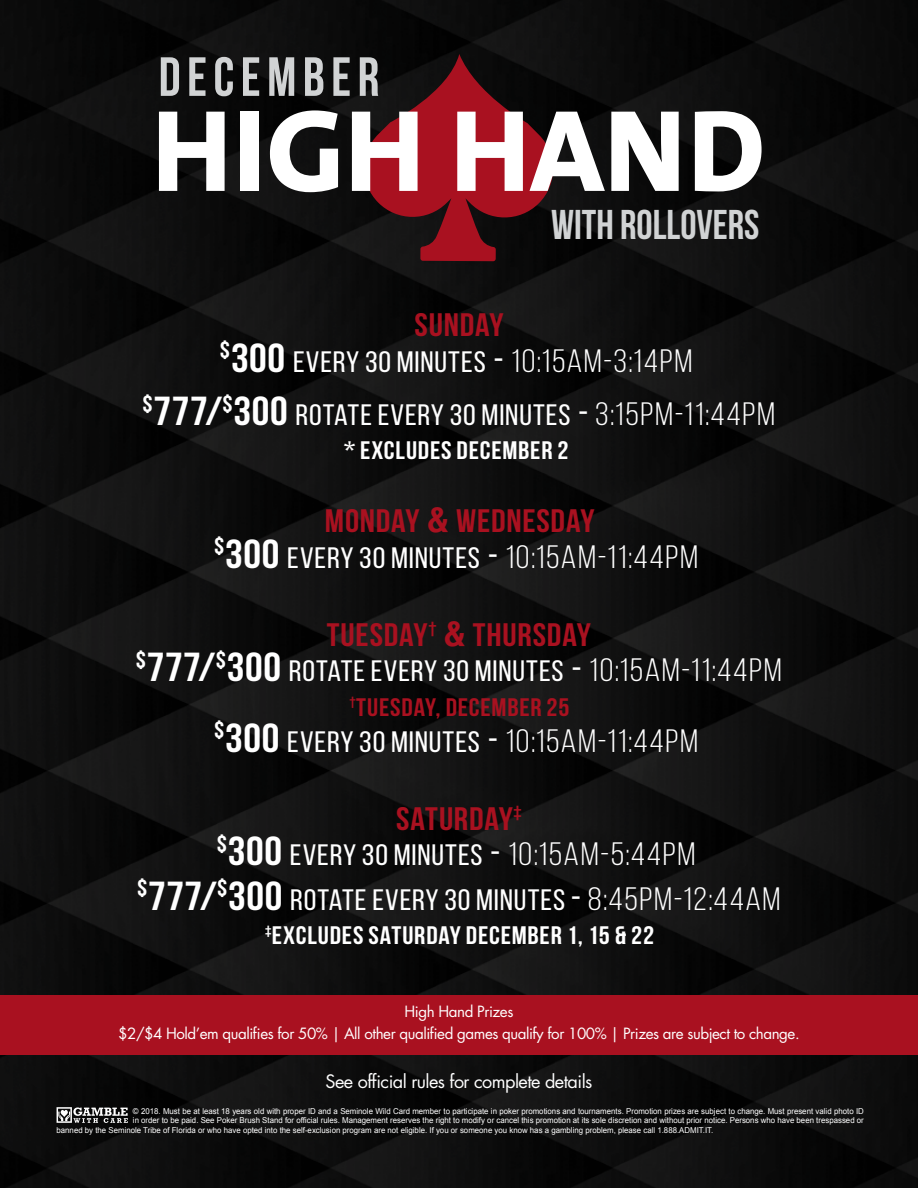
<style>
.page{position:relative;width:918px;height:1188px;background:#fff}
.page>*{position:absolute;margin:0;border:0;box-sizing:border-box;transform-origin:0 0}
.t1{font:800 117.45px "The Sans B8";color:#fff}
.t2{font:700 55.05px "Bebas Neue";letter-spacing:.12em;color:#d1d3d4}
.t3{font:700 41.55px "Bebas Neue";color:#d1d3d4}
.t4{font:700 32.55px "Bebas Neue";letter-spacing:.02em;color:#a91120;scale:1.1 1}
.t5{font:32.4px "Bebas Neue";letter-spacing:.04em;color:#fff;scale:1.1 1}
.t6{font:29.55px/53.6px "Bebas Neue";letter-spacing:.025em;color:#fff;text-align:center;scale:1.1 1}
.t7{font:700 25.35px "Bebas Neue";letter-spacing:.03em;color:#fff;scale:1.1 1}
.t8{font:700 25.35px "Bebas Neue";letter-spacing:.03em;color:#a91120;scale:1.1 1}
.t9{font:18px "Futura Std";letter-spacing:-.03em;color:#fff}
.t10{font:15.15px/22.2px "Futura Std";letter-spacing:-.03em;color:#fff;text-align:center}
.t11{font:8.1px "Arial";color:#fff}
.s1{font-weight:700;font-size:40.5px}
.s2{font-size:35.4px}
.s3{font-size:32.4px}
.s4{font-family:"Helvetica LT Std";font-stretch:condensed}
.s5{font-size:29.55px}
</style>
<div class="page">
<img style="left:0;top:0;width:918px;height:1188px">
<svg style="left:57px;top:1107px;width:71px;height:16px"></svg>
<div style="left:0;top:995px;width:918px;height:59px;background:#a91120"></div>
<svg style="left:359px;top:54px;width:199px;height:207px;background:#5e0f17"></svg>
<h2 class="t2" style="left:159px;top:47px;width:222px">DECEMBER</h2>
<h1 class="t1" style="left:152px;top:88px;width:615px">HIGH HAND</h1>
<h3 class="t3" style="left:551px;top:202px;width:210px">WITH ROLLOVERS</h3>
<h3 class="t4" style="left:415px;top:307px;width:82px">SUNDAY</h3>
<h3 class="t6" style="left:143px;top:335px;width:577px"><sup>$</sup><span class="s1">300</span> EVERY 30 MINUTES <span class="s2">-</span> <span class="s3">10:15AM-3:14PM<br></span><sup>$</sup><span class="s1">777/</span><sup>$</sup><span class="s1">300</span> ROTATE EVERY 30 MINUTES <span class="s2">-</span> <span class="s3">3:15PM-11:44PM</span></h3>
<h3 class="t7" style="left:344px;top:437px;width:205px">* EXCLUDES DECEMBER 2</h3>
<h3 class="t4" style="left:325px;top:503px;width:247px">MONDAY <span class="s4">&amp;</span> WEDNESDAY</h3>
<h3 class="t5" style="left:214px;top:539px;width:442px"><sup>$</sup><span class="s1">300</span> <span class="s5">EVERY 30 MINUTES</span> <span class="s2">-</span> 10:15AM-11:44PM</h3>
<h3 class="t4" style="left:327px;top:617px;width:242px">TUESDAY<sup>†</sup> <span class="s4">&amp;</span> THURSDAY</h3>
<h3 class="t6" style="left:136px;top:644px;width:589px"><sup>$</sup><span class="s1">777/</span><sup>$</sup><span class="s1">300</span> ROTATE EVERY 30 MINUTES <span class="s2">-</span> <span class="s3">10:15AM-11:44PM</span></h3>
<h3 class="t8" style="left:349px;top:693px;width:201px"><sup>†</sup>TUESDAY, DECEMBER 25</h3>
<h3 class="t5" style="left:214px;top:723px;width:442px"><sup>$</sup><span class="s1">300</span> <span class="s5">EVERY 30 MINUTES</span> <span class="s2">-</span> 10:15AM-11:44PM</h3>
<h3 class="t4" style="left:396px;top:800px;width:116px">SATURDAY<sup>‡</sup></h3>
<h3 class="t6" style="left:137px;top:832px;width:586px;line-height:44.5px"><sup>$</sup><span class="s1">300</span> EVERY 30 MINUTES <span class="s2">-</span> <span class="s3">10:15AM-5:44PM<br></span><sup>$</sup><span class="s1">777/</span><sup>$</sup><span class="s1">300</span> ROTATE EVERY 30 MINUTES <span class="s2">-</span> <span class="s3">8:45PM-12:44AM</span></h3>
<h3 class="t7" style="left:265px;top:922px;width:355px"><sup>‡</sup>EXCLUDES SATURDAY DECEMBER 1, 15 &amp; 22</h3>
<h3 class="t10" style="left:118px;top:1000px;width:683px">High Hand Prizes<br>$2/$4 Hold’em qualifies for 50% | All other qualified games qualify for 100% | Prizes are subject to change.</h3>
<h3 class="t9" style="left:326px;top:1070px;width:268px">See official rules for complete details</h3>
<p class="t11" style="left:133px;top:1106px;width:732px">© 2018. Must be at least 18 years old with proper ID and a Seminole Wild Card member to participate in poker promotions and tournaments. Promotion prizes are subject to change. Must present valid photo ID</p>
<p class="t11" style="left:133px;top:1115px;width:732px">in order to be paid. See Poker Brush Stand for official rules. Management reserves the right to modify or cancel this promotion at its sole discretion and without prior notice. Persons who have been trespassed or</p>
<p class="t11" style="left:57px;top:1125px;width:658px">banned by the Seminole Tribe of Florida or who have opted into the self-exclusion program are not eligible. If you or someone you know has a gambling problem, please call 1.888.ADMIT.IT.</p>
</div>
